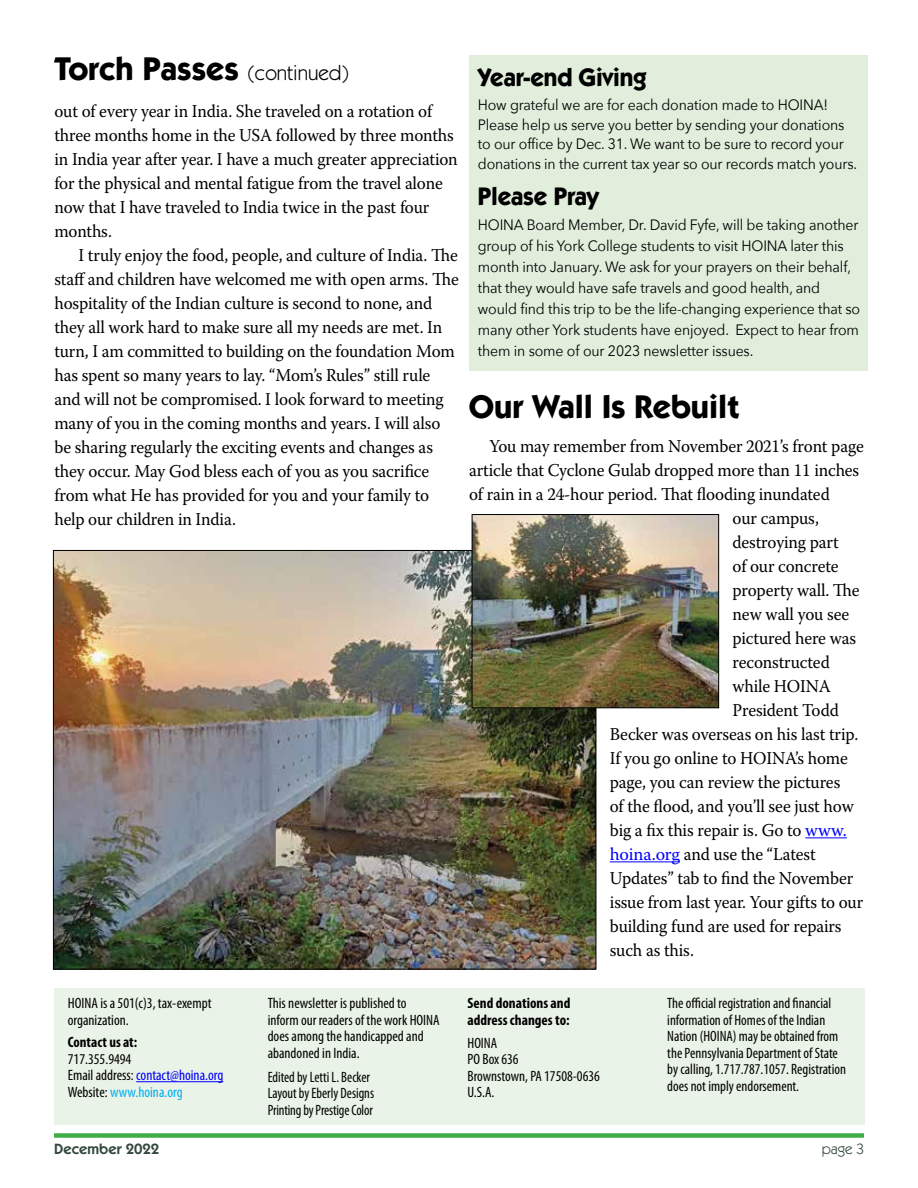
<style>
.page{position:relative;width:918px;height:1188px;background:#fff}
.page>*{position:absolute;margin:0;border:0;box-sizing:border-box;transform-origin:0 0}
.t1{font:700 33px "Itc Kabel";color:#000}
.t2{font:700 25.5px "Itc Kabel";letter-spacing:-.01em;color:#000;scale:.96 1}
.t3{font:18px/24px "Warnock Pro";letter-spacing:-.01em;color:#000;scale:.95 1}
.t4{font:15px/21px "Avenir Next";letter-spacing:-.01em;color:#000;scale:.94 1}
.t5{font:condensed 15px/16.5px "Myriad Pro";color:#000}
.t6{font:condensed 15px/16.5px "Myriad Pro";color:#000;scale:.94 1}
.t7{font:700 condensed 15px/16.5px "Myriad Pro";color:#000}
.t8{font:600 15px "Itc Kabel";color:#34483c}
.t9{font:15px "Itc Kabel";color:#34483c}
.s1{font-weight:400;font-size:21px}
.s2{color:#00f}
.s3{color:#00aeef}
</style>
<div class="page">
<div style="left:54px;top:988px;width:810px;height:137px;background:#eaf3e7"></div>
<div style="left:54px;top:1133px;width:810px;height:5px;background:#41ad49"></div>
<hr style="left:136px;top:1081px;width:87px;height:1px;background:#00f">
<img style="left:55px;top:552px;width:539px;height:415px">
<div style="left:469px;top:55px;width:399px;height:315px;background:#e1eedc"></div>
<img style="left:474px;top:516px;width:243px;height:190px">
<div style="left:472px;top:514px;width:247px;height:194px;border:1px solid #000"></div>
<hr style="left:805px;top:837px;width:42px;height:1px;background:#00f">
<hr style="left:610px;top:861px;width:70px;height:1px;background:#00f">
<h1 class="t1" style="left:54px;top:49px;width:296px">Torch Passes <span class="s1">(continued)</span></h1>
<p class="t3" style="left:54px;top:99px;width:426px">out of every year in India. She traveled on a rotation of three months home in the USA followed by three months in India year after year. I have a much greater appreciation for the physical and mental fatigue from the travel alone now that I have traveled to India twice in the past four months.</p>
<p class="t3" style="left:54px;top:243px;width:427px;text-indent:24px">I truly enjoy the food, people, and culture of India. The staff and children have welcomed me with open arms. The hospitality of the Indian culture is second to none, and they all work hard to make sure all my needs are met. In turn, I am committed to building on the foundation Mom has spent so many years to lay. “Mom’s Rules” still rule and will not be compromised. I look forward to meeting many of you in the coming months and years. I will also be sharing regularly the exciting events and changes as they occur. May God bless each of you as you sacrifice from what He has provided for you and your family to help our children in India.</p>
<h2 class="t2" style="left:478px;top:61px;width:177px">Year-end Giving</h2>
<p class="t4" style="left:478px;top:95px;width:405px;line-height:19.5px">How grateful we are for each donation made to HOINA!<br>Please help us serve you better by sending your donations to our office by Dec. 31. We want to be sure to record your donations in the current tax year so our records match yours.</p>
<h2 class="t2" style="left:478px;top:181px;width:128px">Please Pray</h2>
<p class="t4" style="left:478px;top:214px;width:408px">HOINA Board Member, Dr. David Fyfe, will be taking another group of his York College students to visit HOINA later this month into January. We ask for your prayers on their behalf, that they would have safe travels and good health, and would find this trip to be the life-changing experience that so many other York students have enjoyed. Expect to hear from them in some of our 2023 newsletter issues.</p>
<h1 class="t1" style="left:469px;top:387px;width:273px">Our Wall Is Rebuilt</h1>
<p class="t3" style="left:489px;top:433px;width:396px">You may remember from November 2021’s front page</p>
<p class="t3" style="left:469px;top:457px;width:412px">article that Cyclone Gulab dropped more than 11 inches</p>
<p class="t3" style="left:469px;top:481px;width:381px">of rain in a 24-hour period. That flooding inundated</p>
<p class="t3" style="left:733px;top:505px;width:93px">our campus,</p>
<p class="t3" style="left:733px;top:529px;width:113px">destroying part</p>
<p class="t3" style="left:733px;top:553px;width:113px">of our concrete</p>
<p class="t3" style="left:733px;top:577px;width:135px">property wall. The</p>
<p class="t3" style="left:733px;top:601px;width:124px">new wall you see</p>
<p class="t3" style="left:733px;top:625px;width:132px">pictured here was</p>
<p class="t3" style="left:733px;top:649px;width:104px">reconstructed</p>
<p class="t3" style="left:733px;top:673px;width:105px">while HOINA</p>
<p class="t3" style="left:733px;top:697px;width:114px">President Todd</p>
<p class="t3" style="left:610px;top:721px;width:263px">Becker was overseas on his last trip.</p>
<p class="t3" style="left:610px;top:745px;width:252px">If you go online to HOINA’s home</p>
<p class="t3" style="left:610px;top:769px;width:244px">page, you can review the pictures</p>
<p class="t3" style="left:610px;top:793px;width:258px">of the flood, and you’ll see just how</p>
<p class="t3" style="left:610px;top:817px;width:251px">big a fix this repair is. Go to <span class="s2">www.</span></p>
<p class="t3" style="left:610px;top:841px;width:218px"><span class="s2">hoina.org</span> and use the “Latest</p>
<p class="t3" style="left:610px;top:865px;width:258px">Updates” tab to find the November</p>
<p class="t3" style="left:610px;top:889px;width:268px">issue from last year. Your gifts to our</p>
<p class="t3" style="left:610px;top:913px;width:245px">building fund are used for repairs</p>
<p class="t3" style="left:610px;top:937px;width:90px">such as this.</p>
<p class="t5" style="left:68px;top:995px;width:145px">HOINA is a 501(c)3, tax-exempt organization.</p>
<p class="t7" style="left:68px;top:1034px;width:71px">Contact us at:</p>
<p class="t5" style="left:68px;top:1050px;width:157px">717.355.9494<br>Email address: <span class="s2">contact@hoina.org<br></span>Website: <span class="s3">www.hoina.org</span></p>
<p class="t5" style="left:268px;top:995px;width:174px">This newsletter is published to inform our readers of the work HOINA does among the handicapped and abandoned in India.</p>
<p class="t6" style="left:268px;top:1068px;width:115px">Edited by Letti L. Becker<br>Layout by Eberly Designs<br>Printing by Prestige Color</p>
<p class="t7" style="left:467px;top:995px;width:105px">Send donations and address changes to:</p>
<p class="t5" style="left:467px;top:1035px;width:134px">HOINA<br>PO Box 636<br>Brownstown, PA 17508-0636<br>U.S.A.</p>
<p class="t5" style="left:667px;top:995px;width:180px">The official registration and financial information of Homes of the Indian Nation (HOINA) may be obtained from the Pennsylvania Department of State by calling, 1.717.787.1057. Registration does not imply endorsement.</p>
<p class="t8" style="left:54px;top:1140px;width:107px">December 2022</p>
<p class="t9" style="left:822px;top:1140px;width:44px">page 3</p>
</div>
